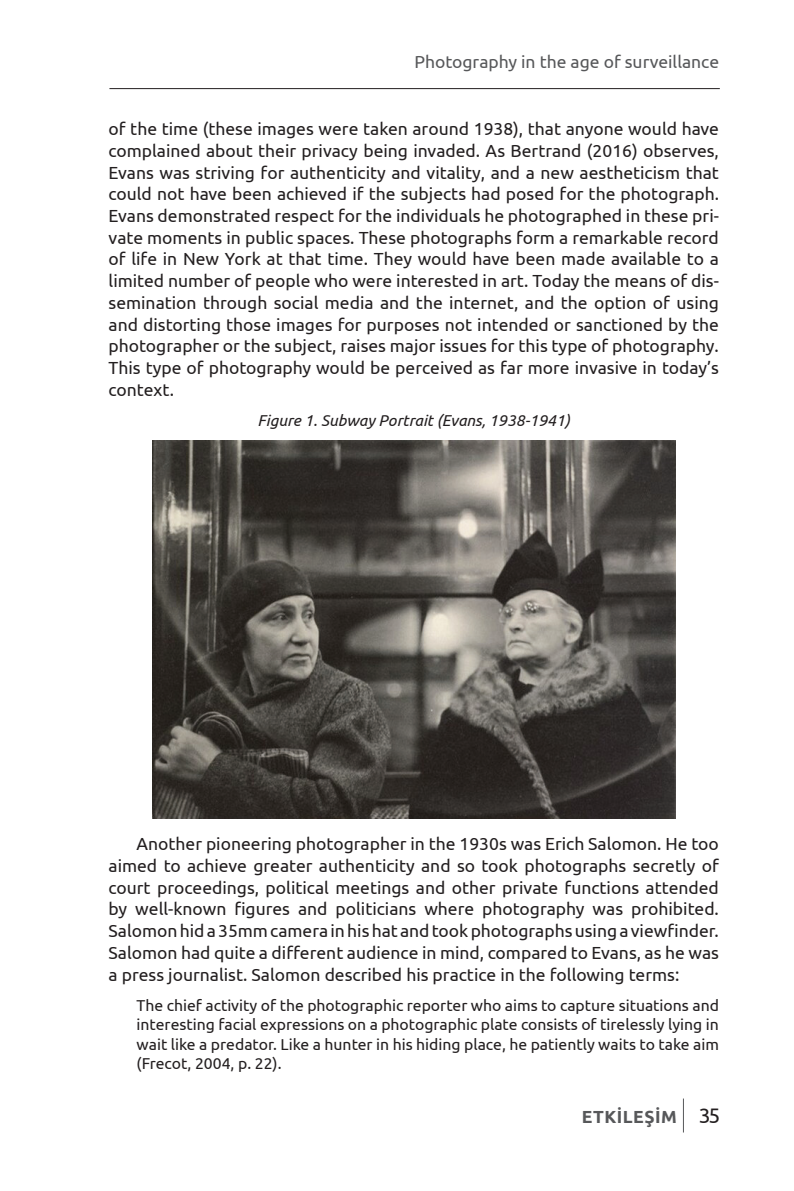
<style>
.page{position:relative;width:794px;height:1191px;background:#fff}
.page>*{position:absolute;margin:0;border:0;box-sizing:border-box;transform-origin:0 0}
.t1{font:17.5px/21.7px "Ubuntu";color:#231f20;text-align:justify}
.t2{font:17.5px "Ubuntu";color:#57585a}
.t3{font:700 17.5px "Ubuntu";letter-spacing:.03em;color:#57585a}
.t4{font:15.75px/19.6px "Ubuntu";color:#231f20;text-align:justify}
.t5{font:italic 15.75px "Ubuntu";color:#231f20}
.s1{font-weight:400;font-size:21px;color:#231f20}
</style>
<div class="page">
<hr style="left:109px;top:88px;width:611px;height:1px;background:#231f20">
<hr style="left:683px;top:1098px;width:1px;height:34px;background:#57585a">
<img style="left:152px;top:440px;width:523px;height:378px">
<p class="t2" style="left:414px;top:52px;width:306px">Photography in the age of surveillance</p>
<p class="t1" style="left:109px;top:118px;width:612px">of the time (these images were taken around 1938), that anyone would have complained about their privacy being invaded. As Bertrand (2016) observes, Evans was striving for authenticity and vitality, and a new aestheticism that could not have been achieved if the subjects had posed for the photograph.<br>Evans demonstrated respect for the individuals he photographed in these pri&shy;vate moments in public spaces. These photographs form a remarkable record of life in New York at that time. They would have been made available to a limited number of people who were interested in art. Today the means of dis&shy;semination through social media and the internet, and the option of using and distorting those images for purposes not intended or sanctioned by the photographer or the subject, raises major issues for this type of photography.<br>This type of photography would be perceived as far more invasive in today’s context.</p>
<p class="t5" style="left:257px;top:410px;width:314px">Figure 1. Subway Portrait (Evans, 1938-1941)</p>
<p class="t1" style="left:109px;top:832px;width:612px;text-indent:28px">Another pioneering photographer in the 1930s was Erich Salomon. He too aimed to achieve greater authenticity and so took photographs secretly of court proceedings, political meetings and other private functions attended by well-known figures and politicians where photography was prohibited.<br>Salomon hid a 35mm camera in his hat and took photographs using a viewfinder.<br>Salomon had quite a different audience in mind, compared to Evans, as he was a press journalist. Salomon described his practice in the following terms:</p>
<p class="t4" style="left:137px;top:994px;width:584px">The chief activity of the photographic reporter who aims to capture situations and interesting facial expressions on a photographic plate consists of tirelessly lying in wait like a predator. Like a hunter in his hiding place, he patiently waits to take aim (Frecot, 2004, p. 22).</p>
<p class="t3" style="left:582px;top:1106px;width:140px">ETKİLEŞİM <span class="s1">35</span></p>
</div>
